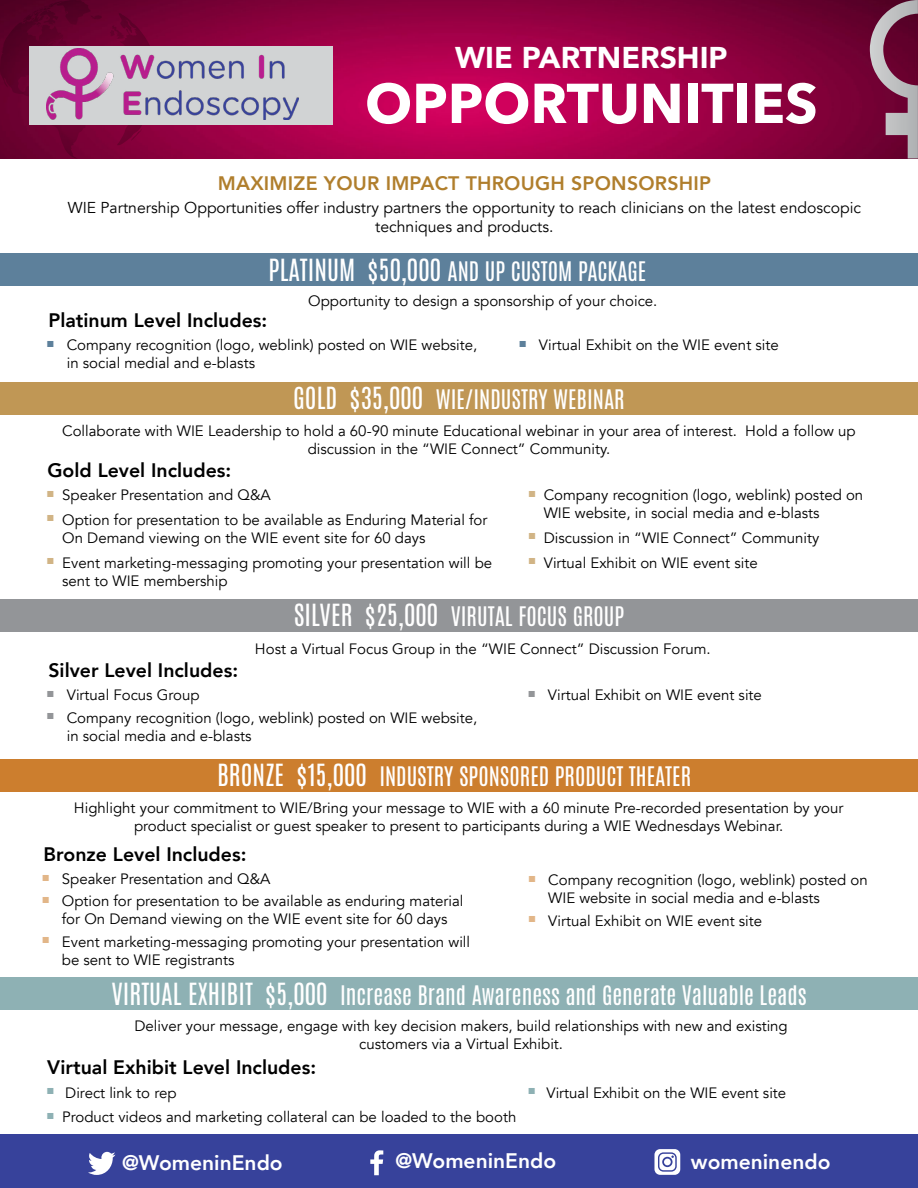
<style>
.page{position:relative;width:918px;height:1188px;background:#fff}
.page>*{position:absolute;margin:0;border:0;box-sizing:border-box;transform-origin:0 0}
.t1{font:700 55.5px "Avenir Next";color:#fff}
.t2{font:900 30px "Avenir";color:#fff}
.t3{font:22.5px "Antonio";color:#fff}
.t4{font:800 21px "Avenir";color:#fff}
.t5{font:800 19.5px "Avenir";color:#000}
.t6{font:800 19.5px "Avenir";letter-spacing:.01em;color:#b07e2c}
.t7{font:15.75px/18.9px "Avenir";color:#000;text-align:center}
.t8{font:15px/18px "Avenir";color:#000}
.s1{font-size:25.5px}
</style>
<div class="page">
<div style="left:0;top:382px;width:918px;height:32px;background:#c09755"></div>
<div style="left:0;top:1134px;width:918px;height:54px;background:#37429b"></div>
<svg style="left:88px;top:1152px;width:28px;height:23px"></svg>
<svg style="left:654px;top:1149px;width:26px;height:26px"></svg>
<svg style="left:370px;top:1150px;width:13px;height:25px"></svg>
<img style="left:102px;top:0;width:768px;height:159px">
<svg style="left:110px;top:13px;width:48px;height:33px;background:#6f0031"></svg>
<svg style="left:131px;top:128px;width:11px;height:13px"></svg>
<svg style="left:0;top:0;width:102px;height:159px;background:#64012d"></svg>
<div style="left:29px;top:46px;width:304px;height:78px;background:#d1d3d4"></div>
<img style="left:47px;top:49px;width:252px;height:70px">
<svg style="left:870px;top:0;width:48px;height:159px;background:#874865"></svg>
<div style="left:0;top:759px;width:918px;height:33px;background:#cc7e2e"></div>
<div style="left:0;top:600px;width:918px;height:32px;background:#939598"></div>
<div style="left:0;top:977px;width:918px;height:33px;background:#8eb1b4"></div>
<div style="left:0;top:253px;width:918px;height:32px;background:#5d809b"></div>
<h2 class="t2" style="left:455px;top:31px;width:274px">WIE PARTNERSHIP</h2>
<h1 class="t1" style="left:365px;top:56px;width:454px">OPPORTUNITIES</h1>
<h3 class="t6" style="left:218px;top:168px;width:495px">MAXIMIZE YOUR IMPACT THROUGH SPONSORSHIP</h3>
<p class="t7" style="left:68px;top:199px;width:795px">WIE Partnership Opportunities offer industry partners the opportunity to reach clinicians on the latest endoscopic techniques and products.</p>
<h3 class="t3" style="left:269px;top:255px;width:379px"><span class="s1">PLATINUM $50,000</span> AND UP CUSTOM PACKAGE</h3>
<p class="t8" style="left:308px;top:292px;width:351px">Opportunity to design a sponsorship of your choice.</p>
<h3 class="t5" style="left:48px;top:305px;width:220px">Platinum Level Includes:</h3>
<p class="t8" style="left:67px;top:336px;width:412px;text-indent:-19px"><sup>■</sup> Company recognition (logo, weblink) posted on WIE website, in social medial and e-blasts</p>
<p class="t8" style="left:519px;top:336px;width:261px"><sup>■</sup> Virtual Exhibit on the WIE event site</p>
<h3 class="t3" style="left:293px;top:383px;width:333px"><span class="s1">GOLD $35,000</span> WIE/INDUSTRY WEBINAR</h3>
<p class="t8" style="left:62px;top:422px;width:795px;text-align:center">Collaborate with WIE Leadership to hold a 60-90 minute Educational webinar in your area of interest. Hold a follow up discussion in the “WIE Connect” Community.</p>
<h3 class="t5" style="left:47px;top:455px;width:185px">Gold Level Includes:</h3>
<p class="t8" style="left:47px;top:486px;width:225px"><sup>■</sup> Speaker Presentation and Q&amp;A</p>
<p class="t8" style="left:62px;top:511px;width:427px;text-indent:-15px"><sup>■</sup> Option for presentation to be available as Enduring Material for<br>On Demand viewing on the WIE event site for 60 days</p>
<p class="t8" style="left:62px;top:554px;width:431px;text-indent:-15px"><sup>■</sup> Event marketing-messaging promoting your presentation will be sent to WIE membership</p>
<p class="t8" style="left:544px;top:486px;width:321px;text-indent:-15px"><sup>■</sup> Company recognition (logo, weblink) posted on<br>WIE website, in social media and e-blasts</p>
<p class="t8" style="left:529px;top:529px;width:292px"><sup>■</sup> Discussion in “WIE Connect” Community</p>
<p class="t8" style="left:529px;top:554px;width:230px"><sup>■</sup> Virtual Exhibit on WIE event site</p>
<h3 class="t3" style="left:294px;top:600px;width:332px"><span class="s1">SILVER $25,000</span> VIRUTAL FOCUS GROUP</h3>
<p class="t8" style="left:255px;top:640px;width:457px">Host a Virtual Focus Group in the “WIE Connect” Discussion Forum.</p>
<p class="t8" style="left:528px;top:687px;width:235px"><sup>■</sup> Virtual Exhibit on WIE event site</p>
<h3 class="t5" style="left:48px;top:655px;width:191px">Silver Level Includes:</h3>
<p class="t8" style="left:47px;top:687px;width:154px"><sup>■</sup> Virtual Focus Group</p>
<p class="t8" style="left:67px;top:709px;width:412px;text-indent:-19px"><sup>■</sup> Company recognition (logo, weblink) posted on WIE website, in social media and e-blasts</p>
<h3 class="t3" style="left:217px;top:760px;width:476px"><span class="s1">BRONZE $15,000</span> INDUSTRY SPONSORED PRODUCT THEATER</h3>
<p class="t8" style="left:74px;top:800px;width:771px;text-align:center">Highlight your commitment to WIE/Bring your message to WIE with a 60 minute Pre-recorded presentation by your product specialist or guest speaker to present to participants during a WIE Wednesdays Webinar.</p>
<p class="t8" style="left:548px;top:871px;width:321px;text-indent:-19px"><sup>■</sup> Company recognition (logo, weblink) posted on<br>WIE website in social media and e-blasts</p>
<p class="t8" style="left:529px;top:912px;width:235px"><sup>■</sup> Virtual Exhibit on WIE event site</p>
<h3 class="t5" style="left:44px;top:839px;width:204px">Bronze Level Includes:</h3>
<p class="t8" style="left:42px;top:870px;width:230px"><sup>■</sup> Speaker Presentation and Q&amp;A</p>
<p class="t8" style="left:42px;top:892px;width:423px;text-align:center"><sup>■</sup> Option for presentation to be available as enduring material for On Demand viewing on the WIE event site for 60 days</p>
<p class="t8" style="left:62px;top:933px;width:410px;text-indent:-19px"><sup>■</sup> Event marketing-messaging promoting your presentation will be sent to WIE registrants</p>
<h3 class="t3" style="left:111px;top:979px;width:697px"><span class="s1">VIRTUAL EXHIBIT $5,000</span> Increase Brand Awareness and Generate Valuable Leads</h3>
<p class="t8" style="left:134px;top:1017px;width:655px;text-align:center">Deliver your message, engage with key decision makers, build relationships with new and existing customers via a Virtual Exhibit.</p>
<h3 class="t5" style="left:47px;top:1052px;width:270px">Virtual Exhibit Level Includes:</h3>
<p class="t8" style="left:47px;top:1084px;width:131px"><sup>■</sup> Direct link to rep</p>
<p class="t8" style="left:47px;top:1108px;width:471px"><sup>■</sup> Product videos and marketing collateral can be loaded to the booth</p>
<p class="t8" style="left:528px;top:1084px;width:259px"><sup>■</sup> Virtual Exhibit on the WIE event site</p>
<h3 class="t4" style="left:122px;top:1146px;width:162px">@WomeninEndo</h3>
<h3 class="t4" style="left:396px;top:1144px;width:162px">@WomeninEndo</h3>
<h3 class="t4" style="left:691px;top:1146px;width:141px">womeninendo</h3>
</div>
